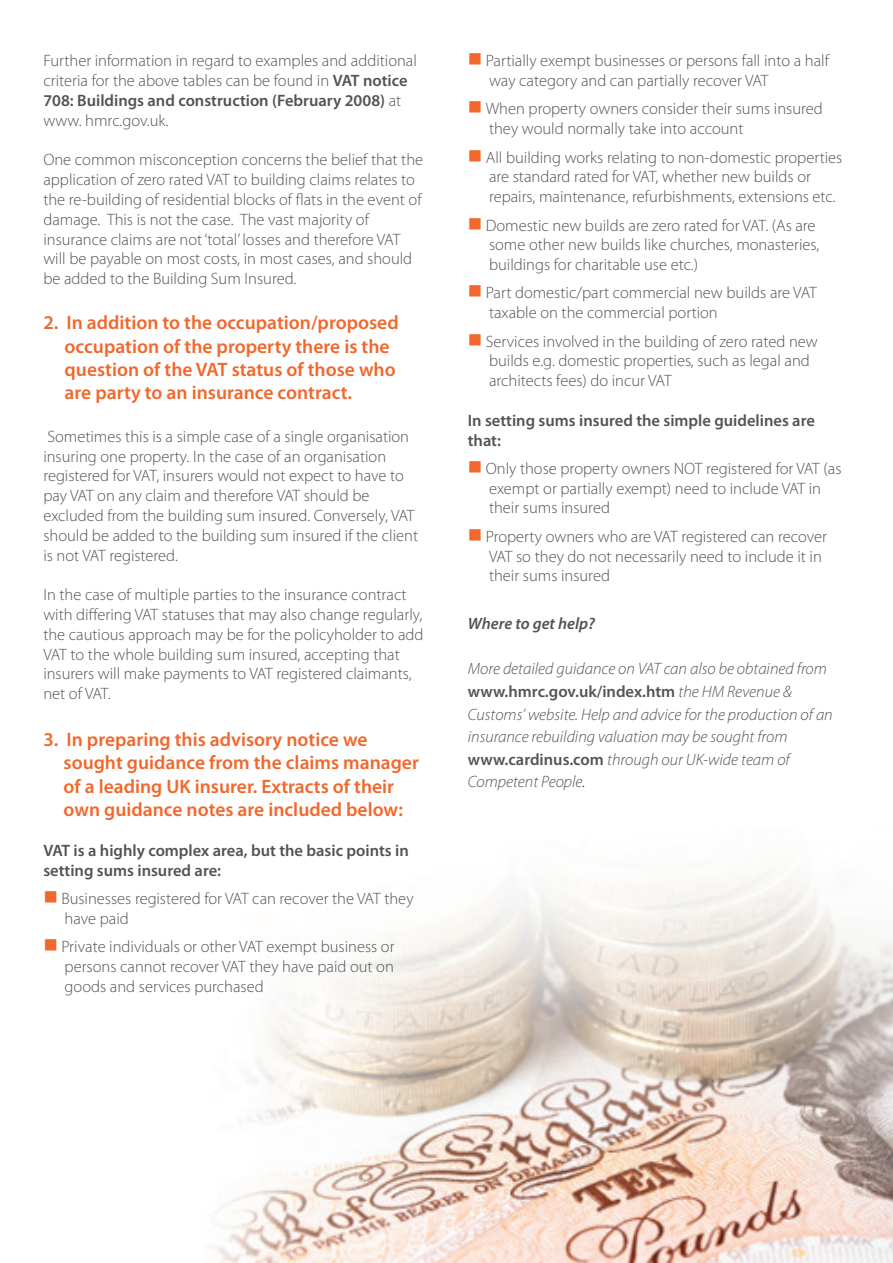
<style>
.page{position:relative;width:893px;height:1263px;background:#fff}
.page>*{position:absolute;margin:0;border:0;box-sizing:border-box;transform-origin:0 0}
.t1{font:600 19.5px/23.4px "Myriad Pro";color:#f2672b}
.t2{font:300 16.5px/19.8px "Myriad Pro";color:#535354}
.t3{font:italic 300 16.5px/22.5px "Myriad Pro";color:#535354}
.t4{font:600 16.5px/19.8px "Myriad Pro";color:#535354}
.t5{font:italic 600 16.5px "Myriad Pro";color:#535354}
.s1{font-weight:600}
.s2{font-weight:600;font-style:normal}
.s3{color:#231f20}
</style>
<div class="page">
<img style="left:211px;top:874px;width:682px;height:389px">
<p class="t2" style="left:43px;top:51px;width:375px">Further information in regard to examples and additional criteria for the above tables can be found in <span class="s1">VAT notice 708: Buildings and construction (February 2008)</span> at www. hmrc.gov.uk.</p>
<p class="t2" style="left:43px;top:150px;width:381px">One common misconception concerns the belief that the application of zero rated VAT to building claims relates to the re-building of residential blocks of flats in the event of damage. This is not the case. The vast majority of insurance claims are not ‘total’ losses and therefore VAT will be payable on most costs, in most cases, and should be added to the Building Sum Insured.</p>
<p class="t1" style="left:65px;top:310px;width:336px;text-indent:-21px">2. In addition to the occupation/proposed occupation of the property there is the question of the VAT status of those who are party to an insurance contract.</p>
<p class="t2" style="left:43px;top:427px;width:376px">Sometimes this is a simple case of a single organisation insuring one property. In the case of an organisation registered for VAT, insurers would not expect to have to pay VAT on any claim and therefore VAT should be excluded from the building sum insured. Conversely, VAT should be added to the building sum insured if the client is not VAT registered.</p>
<p class="t2" style="left:43px;top:585px;width:382px">In the case of multiple parties to the insurance contract with differing VAT statuses that may also change regularly, the cautious approach may be for the policyholder to add VAT to the whole building sum insured, accepting that insurers will make payments to VAT registered claimants, net of VAT.</p>
<p class="t1" style="left:64px;top:727px;width:357px;text-indent:-20px">3. In preparing this advisory notice we sought guidance from the claims manager of a leading UK insurer. Extracts of their own guidance notes are included below:</p>
<p class="t4" style="left:43px;top:840px;width:367px">VAT is a highly complex area, but the basic points in setting sums insured are:</p>
<p class="t2" style="left:61px;top:889px;width:354px">Businesses registered for VAT can recover the VAT they have paid</p>
<p class="t2" style="left:61px;top:937px;width:335px;text-align:justify">Private individuals or other VAT exempt business or persons cannot recover VAT they have paid out on goods and services purchased</p>
<p class="t2" style="left:486px;top:51px;width:345px">Partially exempt businesses or persons fall into a half way category and can partially recover VAT</p>
<p class="t2" style="left:486px;top:99px;width:339px">When property owners consider their sums insured they would normally take into account</p>
<p class="t2" style="left:486px;top:147px;width:358px">All building works relating to non-domestic properties are standard rated for VAT, whether new builds or repairs, maintenance, refurbishments, extensions etc.</p>
<p class="t2" style="left:486px;top:215px;width:335px">Domestic new builds are zero rated for VAT. (As are some other new builds like churches, monasteries, buildings for charitable use etc.)</p>
<p class="t2" style="left:486px;top:283px;width:333px">Part domestic/part commercial new builds are VAT taxable on the commercial portion</p>
<p class="t2" style="left:486px;top:331px;width:334px">Services involved in the building of zero rated new builds e.g. domestic properties, such as legal and architects fees) do incur VAT</p>
<p class="t4" style="left:468px;top:410px;width:349px">In setting sums insured the simple guidelines are that:</p>
<p class="t2" style="left:486px;top:459px;width:357px">Only those property owners NOT registered for VAT (as exempt or partially exempt) need to include VAT in their sums insured</p>
<p class="t2" style="left:486px;top:527px;width:343px">Property owners who are VAT registered can recover<br>VAT so they do not necessarily need to include it in their sums insured</p>
<p class="t5" style="left:468px;top:613px;width:129px">Where to get help?</p>
<p class="t3" style="left:468px;top:658px;width:367px">More detailed guidance on VAT can also be obtained from <span class="s2">www.hmrc.gov.uk/index.htm</span> the HM Revenue &amp; Customs’ website. Help and advice for the production of an insurance rebuilding valuation may be sought from <span class="s2">www.cardinus.com</span> through our UK-wide team of Competent People<span class="s3">.</span></p>
</div>
